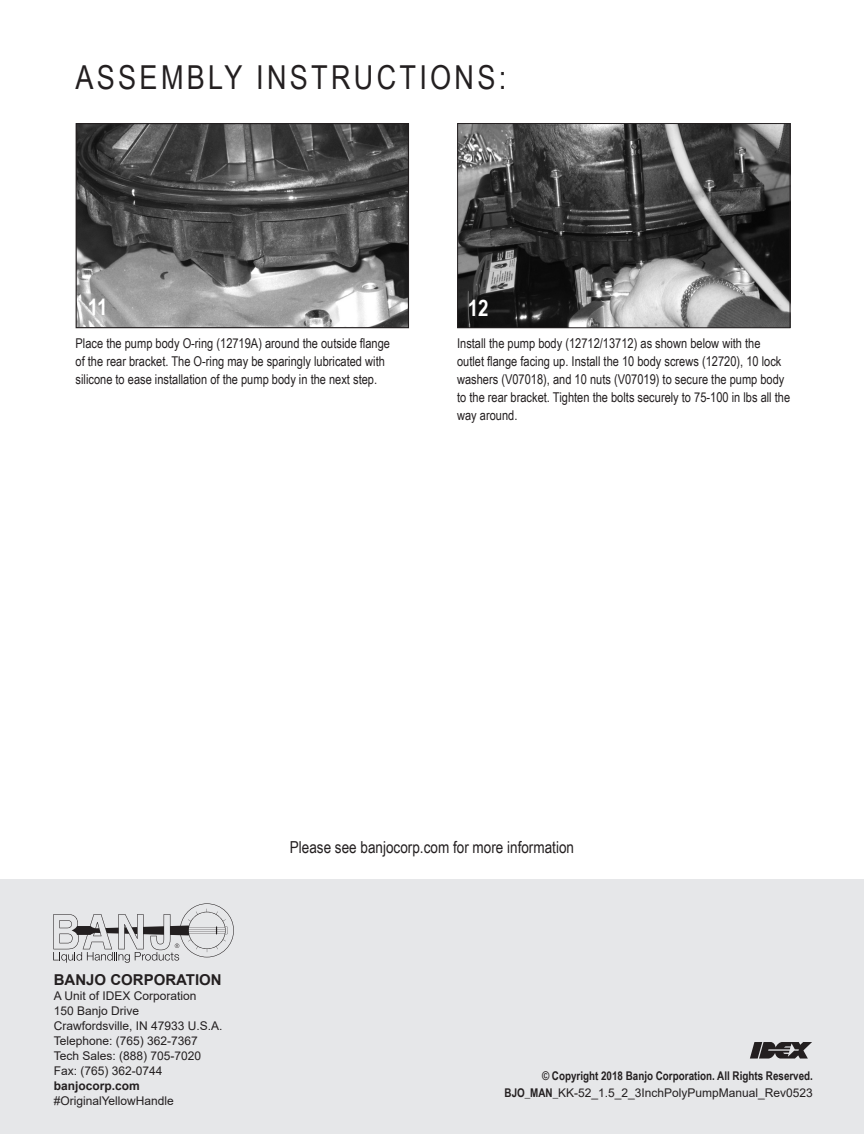
<style>
.page{position:relative;width:864px;height:1134px;background:#fff}
.page>*{position:absolute;margin:0;border:0;box-sizing:border-box;transform-origin:0 0}
.Copy_Paragraph{font:33px "Arial Narrow";letter-spacing:.1em;color:#231f20}
.t1{font:700 22.8px "Arial Narrow";color:#fff}
.Copy_Paragraph-2{font:16.5px "Arial Narrow";color:#231f20}
.t2{font:700 15px "Arial";color:#231f20}
.Copy_Paragraph_for_I{font:13.5px/18px "Arial Narrow";color:#231f20}
.t3{font:12px/15px "Arial";color:#231f20}
.t4{font:700 12px "Arial Narrow";color:#231f20}
.s1{font-weight:700}
.s2{font-family:"Arial Narrow";font-weight:700}
</style>
<div class="page">
<div style="left:0;top:880px;width:864px;height:254px;background:#e6e7e9"></div>
<svg style="left:750px;top:1042px;width:62px;height:17px"></svg>
<svg style="left:53px;top:903px;width:181px;height:60px"></svg>
<img style="left:78px;top:125px;width:329px;height:201px">
<div style="left:76px;top:123px;width:333px;height:205px;border:1px solid #231f20"></div>
<img style="left:459px;top:125px;width:330px;height:201px">
<div style="left:457px;top:123px;width:334px;height:205px;border:1px solid #231f20"></div>
<p class="Copy_Paragraph" style="left:76px;top:53px;width:432px">ASSEMBLY INSTRUCTIONS:</p>
<p class="t1" style="left:88px;top:290px;width:21px">11</p>
<p class="Copy_Paragraph_for_I" style="left:76px;top:334px;width:316px">Place the pump body O-ring (12719A) around the outside flange of the rear bracket. The O-ring may be sparingly lubricated with silicone to ease installation of the pump body in the next step.</p>
<p class="t1" style="left:468px;top:290px;width:22px">12</p>
<p class="Copy_Paragraph_for_I" style="left:457px;top:334px;width:335px">Install the pump body (12712/13712) as shown below with the outlet flange facing up. Install the 10 body screws (12720), 10 lock washers (V07018), and 10 nuts (V07019) to secure the pump body to the rear bracket. Tighten the bolts securely to 75-100 in lbs all the way around.</p>
<p class="t2" style="left:54px;top:969px;width:170px">BANJO CORPORATION</p>
<p class="t3" style="left:54px;top:988px;width:144px">A Unit of IDEX Corporation</p>
<p class="t3" style="left:54px;top:1003px;width:87px">150 Banjo Drive</p>
<p class="t3" style="left:54px;top:1018px;width:170px">Crawfordsville, IN 47933 U.S.A.</p>
<p class="t3" style="left:54px;top:1033px;width:146px">Telephone: (765) 362-7367</p>
<p class="t3" style="left:54px;top:1048px;width:149px">Tech Sales: (888) 705-7020</p>
<p class="t3" style="left:54px;top:1063px;width:110px">Fax: (765) 362-0744</p>
<p class="t3" style="left:54px;top:1078px;width:122px"><span class="s1">banjocorp.com </span>#OriginalYellowHandle</p>
<p class="Copy_Paragraph-2" style="left:290px;top:835px;width:286px">Please see banjocorp.com for more information</p>
<p class="t4" style="left:542px;top:1067px;width:272px">© Copyright 2018 Banjo Corporation. All Rights Reserved.</p>
<p class="t3" style="left:505px;top:1085px;width:310px"><span class="s2">BJO_MAN_</span>KK-52_1.5_2_3InchPolyPumpManual_Rev0523</p>
</div>
